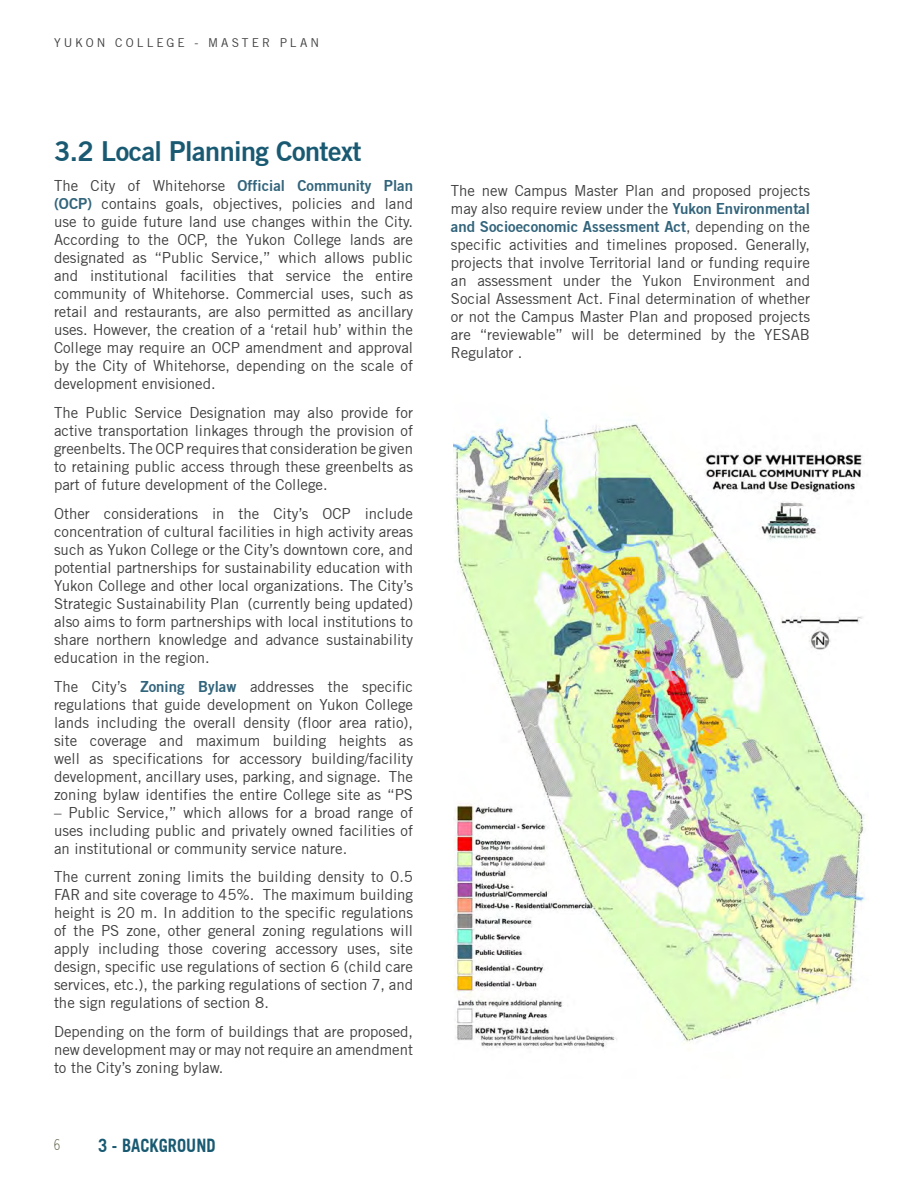
<style>
.page{position:relative;width:918px;height:1188px;background:#fff}
.page>*{position:absolute;margin:0;border:0;box-sizing:border-box;transform-origin:0 0}
.Header_B{font:27px "Trade Gothic Bold Two";letter-spacing:-.02em;color:#195a72}
.Master____Chapter_Na{font:700 18.15px "Trade Gothic";color:#195a72;scale:.91 1}
.BodyText_-_Normal{font:15px/18px "Trade Gothic";color:#3e3e3f;text-align:justify}
.t1{font:300 15px "Trade Gothic";color:#60614b;scale:.7 1}
.t2{font:12px "Trade Gothic";letter-spacing:.255em;color:#3e3e3f}
.s1{font-family:"Trade Gothic Bold Two";color:#32647b}
</style>
<div class="page">
<img style="left:454px;top:416px;width:411px;height:632px">
<p class="t2" style="left:54px;top:36px;width:267px">YUKON COLLEGE - MASTER PLAN</p>
<p class="Header_B" style="left:54px;top:135px;width:309px">3.2 Local Planning Context</p>
<p class="BodyText_-_Normal" style="left:54px;top:177px;width:361px">The City of Whitehorse <span class="s1">Official Community Plan (OCP)</span> contains goals, objectives, policies and land use to guide future land use changes within the City.<br>According to the OCP, the Yukon College lands are designated as “Public Service,” which allows public and institutional facilities that service the entire community of Whitehorse. Commercial uses, such as retail and restaurants, are also permitted as ancillary uses. However, the creation of a ‘retail hub’ within the College may require an OCP amendment and approval by the City of Whitehorse, depending on the scale of development envisioned.</p>
<p class="BodyText_-_Normal" style="left:54px;top:404px;width:361px">The Public Service Designation may also provide for active transportation linkages through the provision of greenbelts. The OCP requires that consideration be given to retaining public access through these greenbelts as part of future development of the College.</p>
<p class="BodyText_-_Normal" style="left:54px;top:504px;width:361px">Other considerations in the City’s OCP include concentration of cultural facilities in high activity areas such as Yukon College or the City’s downtown core, and potential partnerships for sustainability education with Yukon College and other local organizations. The City’s Strategic Sustainability Plan (currently being updated) also aims to form partnerships with local institutions to share northern knowledge and advance sustainability education in the region.</p>
<p class="BodyText_-_Normal" style="left:54px;top:677px;width:361px">The City’s <span class="s1">Zoning Bylaw</span> addresses the specific regulations that guide development on Yukon College lands including the overall density (floor area ratio), site coverage and maximum building heights as well as specifications for accessory building/facility development, ancillary uses, parking, and signage. The zoning bylaw identifies the entire College site as “PS</p>
<p class="BodyText_-_Normal" style="left:54px;top:803px;width:361px">– Public Service,” which allows for a broad range of uses including public and privately owned facilities of an institutional or community service nature.</p>
<p class="BodyText_-_Normal" style="left:54px;top:868px;width:361px">The current zoning limits the building density to 0.5<br>FAR and site coverage to 45%. The maximum building height is 20 m. In addition to the specific regulations of the PS zone, other general zoning regulations will apply including those covering accessory uses, site design, specific use regulations of section 6 (child care services, etc.), the parking regulations of section 7, and the sign regulations of section 8.</p>
<p class="BodyText_-_Normal" style="left:54px;top:1023px;width:361px">Depending on the form of buildings that are proposed, new development may or may not require an amendment to the City’s zoning bylaw.</p>
<p class="t1" style="left:54px;top:1135px;width:10px">6</p>
<p class="Master____Chapter_Na" style="left:98px;top:1134px;width:131px">3 - BACKGROUND</p>
<p class="BodyText_-_Normal" style="left:451px;top:181px;width:361px">The new Campus Master Plan and proposed projects may also require review under the <span class="s1">Yukon Environmental and Socioeconomic Assessment Act</span>, depending on the specific activities and timelines proposed. Generally, projects that involve Territorial land or funding require an assessment under the Yukon Environment and Social Assessment Act. Final determination of whether or not the Campus Master Plan and proposed projects are “reviewable” will be determined by the YESAB Regulator .</p>
</div>
